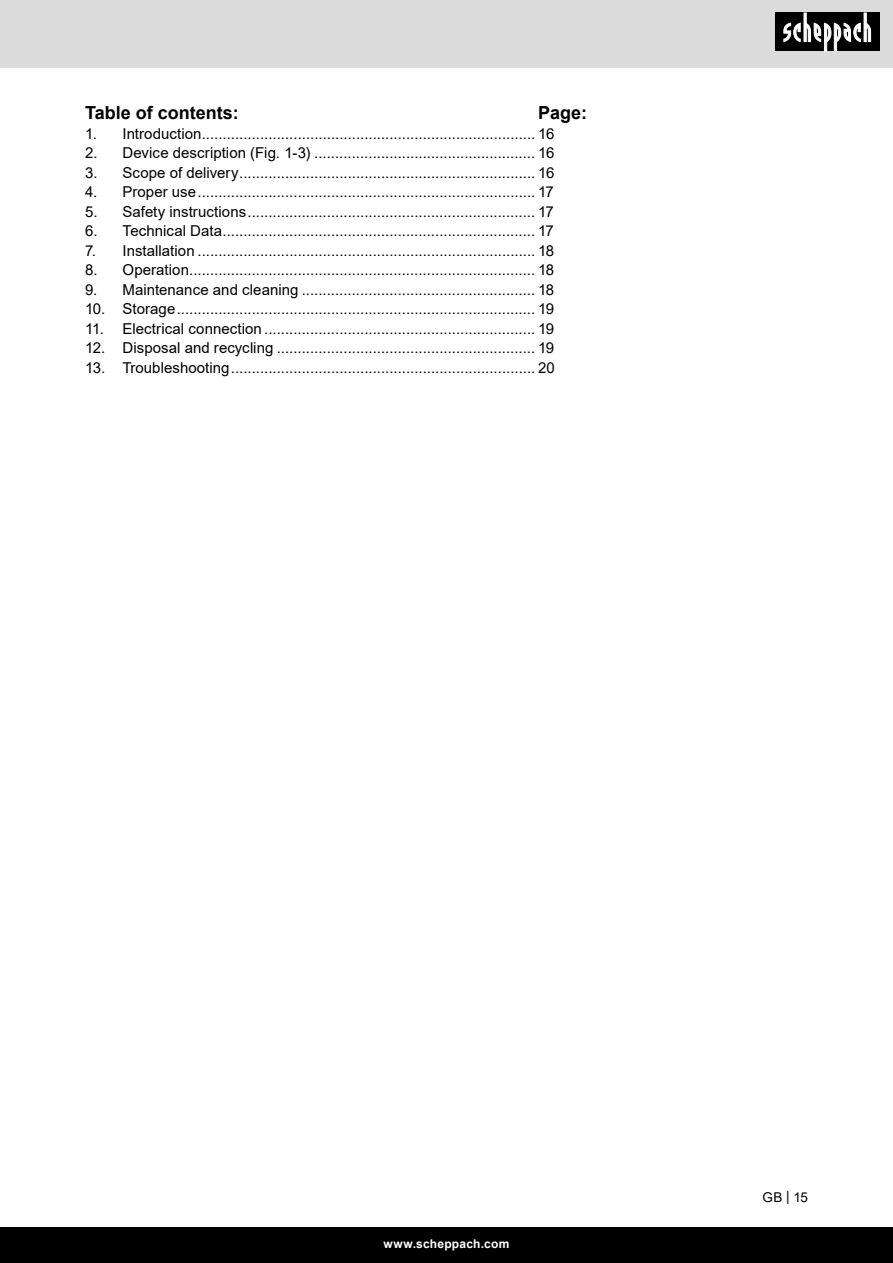
<style>
.page{position:relative;width:893px;height:1263px;background:#fff}
.page>*{position:absolute;margin:0;border:0;box-sizing:border-box;transform-origin:0 0}
.TOC_title{font:700 18px "Arial";color:#000}
.t1{font:15px "Arial";letter-spacing:.005em;color:#000}
.t2{font:13.5px "Arial";color:#000}
.t3{font:700 12px "Arial";letter-spacing:.02em;color:#fff}
</style>
<div class="page">
<div style="left:0;top:0;width:893px;height:67px;background:#dbdbdb"></div>
<div style="left:0;top:1227px;width:893px;height:36px;background:#000"></div>
<div style="left:775px;top:13px;width:105px;height:38px;background:#000"></div>
<svg style="left:783px;top:13px;width:88px;height:38px"></svg>
<p class="TOC_title" style="left:85px;top:100px;width:155px">Table of contents:</p>
<p class="TOC_title" style="left:538px;top:100px;width:51px">Page:</p>
<p class="t1" style="left:85px;top:123px;width:471px">1. Introduction................................................................................ 16</p>
<p class="t1" style="left:85px;top:143px;width:471px">2. Device description (Fig. 1-3) ..................................................... 16</p>
<p class="t1" style="left:85px;top:162px;width:471px">3. Scope of delivery....................................................................... 16</p>
<p class="t1" style="left:85px;top:182px;width:470px">4. Proper use................................................................................. 17</p>
<p class="t1" style="left:85px;top:201px;width:470px">5. Safety instructions..................................................................... 17</p>
<p class="t1" style="left:85px;top:221px;width:470px">6. Technical Data........................................................................... 17</p>
<p class="t1" style="left:85px;top:240px;width:471px">7. Installation ................................................................................. 18</p>
<p class="t1" style="left:85px;top:260px;width:471px">8. Operation................................................................................... 18</p>
<p class="t1" style="left:85px;top:279px;width:471px">9. Maintenance and cleaning ........................................................ 18</p>
<p class="t1" style="left:85px;top:299px;width:471px">10. Storage...................................................................................... 19</p>
<p class="t1" style="left:85px;top:318px;width:471px">11. Electrical connection ................................................................. 19</p>
<p class="t1" style="left:85px;top:338px;width:471px">12. Disposal and recycling .............................................................. 19</p>
<p class="t1" style="left:85px;top:357px;width:471px">13. Troubleshooting......................................................................... 20</p>
<p class="t3" style="left:384px;top:1235px;width:127px">www.scheppach.com</p>
<p class="t2" style="left:763px;top:1188px;width:47px">GB | 15</p>
</div>
